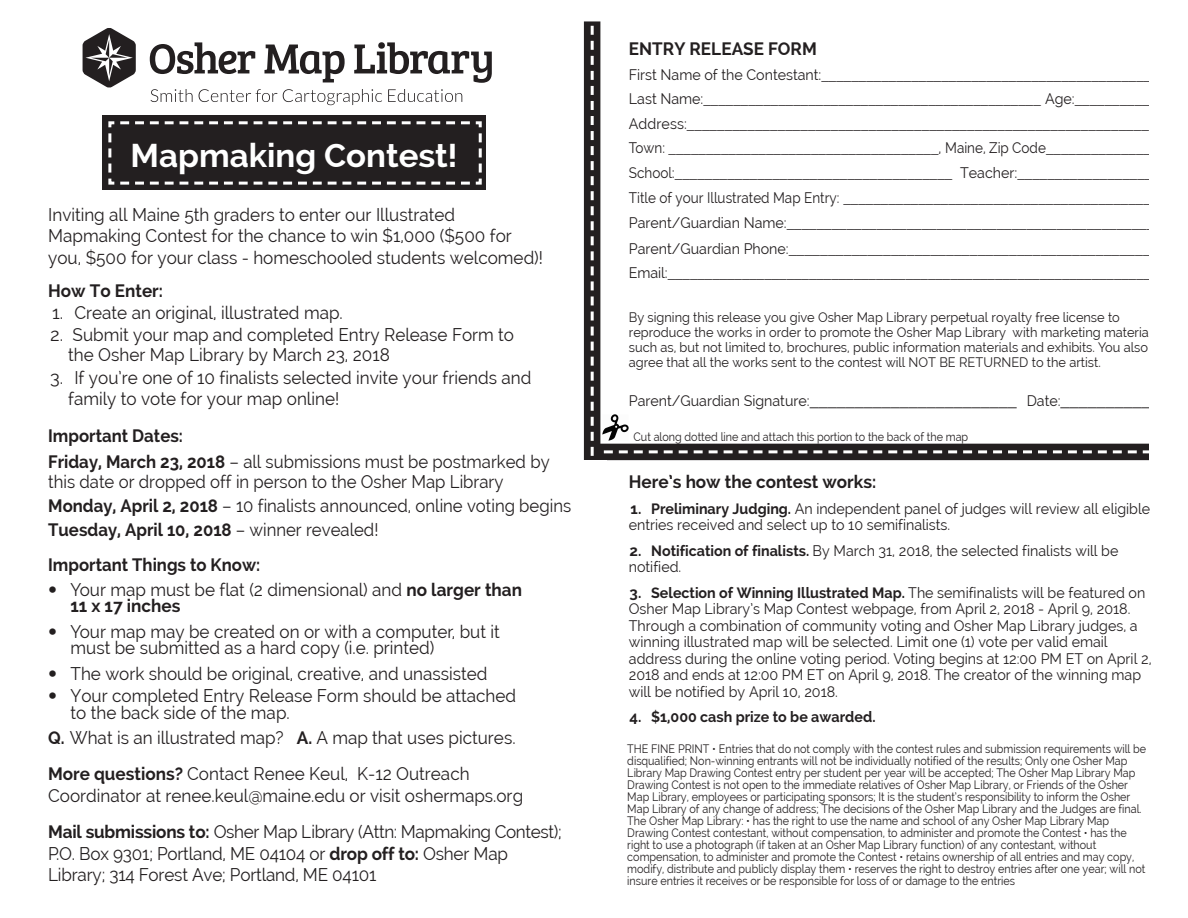
<style>
.page{position:relative;width:1188px;height:918px;background:#fff}
.page>*{position:absolute;margin:0;border:0;box-sizing:border-box;transform-origin:0 0}
.t1{font:700 33px "Raleway";color:#fff}
.t2{font:18px/21.6px "Raleway";color:#231f20;scale:.95 1}
.t3{font:18px/20.4px "Raleway";color:#231f20}
.t4{font:18px/24.3px "Raleway";color:#231f20;scale:.93 1}
.t5{font:700 18px/26.1px "Raleway";color:#231f20;scale:.93 1}
.t6{font:18px "Akzidenz Grotesk";color:#231f20}
.t7{font:700 18px "Raleway";color:#231f20;scale:.95 1}
.t8{font:15px/16.5px "Raleway";color:#231f20;scale:.95 1}
.t9{font:15px/24.6px "Akzidenz Grotesk";color:#231f20}
.t10{font:15px/24.8px "Akzidenz Grotesk";color:#231f20;scale:1.05 1}
.t11{font:700 15px "Raleway";color:#231f20}
.t12{font:13.5px/14.9px "Raleway";color:#231f20;scale:.95 1}
.t13{font:12px/12px "Raleway";color:#231f20;scale:.9 1}
.s1{font-weight:400}
.s2{font-weight:700}
.s3{font-family:"Akzidenz Grotesk"}
.s4{font-family:"Raleway"}
.s5{font-family:"Raleway";font-size:15px}
</style>
<div class="page">
<div style="left:102px;top:115px;width:384px;height:75px;background:#231f20"></div>
<svg style="left:108px;top:121px;width:374px;height:64px"></svg>
<svg style="left:150px;top:42px;width:105px;height:32px"></svg>
<svg style="left:264px;top:45px;width:81px;height:37px"></svg>
<svg style="left:354px;top:42px;width:138px;height:41px"></svg>
<svg style="left:151px;top:89px;width:42px;height:13px"></svg>
<svg style="left:199px;top:89px;width:78px;height:13px"></svg>
<svg style="left:283px;top:89px;width:99px;height:16px"></svg>
<svg style="left:388px;top:89px;width:74px;height:13px"></svg>
<svg style="left:83px;top:28px;width:53px;height:60px"></svg>
<div style="left:584px;top:21px;width:16px;height:864px;background:#231f20"></div>
<svg style="left:591px;top:26px;width:3px;height:435px"></svg>
<div style="left:600px;top:444px;width:556px;height:16px;background:#231f20"></div>
<svg style="left:604px;top:450px;width:546px;height:3px"></svg>
<div style="left:584px;top:461px;width:16px;height:424px;background:#fff"></div>
<img style="left:602px;top:414px;width:27px;height:27px">
<img style="left:1150px;top:444px;width:6px;height:16px">
<p class="t1" style="left:131px;top:137px;width:328px">Mapmaking Contest!</p>
<p class="t2" style="left:48px;top:203px;width:522px">Inviting all Maine 5th graders to enter our Illustrated<br>Mapmaking Contest for the chance to win $1,000 ($500 for you, $500 for your class - homeschooled students welcomed)!</p>
<p class="t7" style="left:48px;top:281px;width:122px">How To Enter:</p>
<p class="t3" style="left:52px;top:302px;width:292px">1. Create an original, illustrated map.</p>
<p class="t3" style="left:68px;top:324px;width:447px;text-indent:-18px">2. Submit your map and completed Entry Release Form to the Osher Map Library by March 23, 2018</p>
<p class="t3" style="left:68px;top:366px;width:465px;line-height:21.6px;text-indent:-18px">3. If you’re one of 10 finalists selected invite your friends and family to vote for your map online!</p>
<p class="t5" style="left:48px;top:422px;width:541px">Important Dates:<br>Friday, March 23, 2018 <span class="s1">– all submissions must be postmarked by</span></p>
<p class="t4" style="left:48px;top:469px;width:564px">this date or dropped off in person to the Osher Map Library<br><span class="s2">Monday, April 2, 2018</span> – 10 finalists announced, online voting begins<br><span class="s2">Tuesday, April 10, 2018</span> – winner revealed!</p>
<p class="t5" style="left:48px;top:552px;width:230px">Important Things to Know:</p>
<p class="t2" style="left:71px;top:581px;width:477px;line-height:16.5px;text-indent:-22px"><span class="s3">•</span> Your map must be flat (2 dimensional) and <span class="s2">no larger than<br>11 x 17 inches</span></p>
<p class="t2" style="left:71px;top:623px;width:453px;line-height:16.5px;text-indent:-22px"><span class="s3">•</span> Your map may be created on or with a computer, but it must be submitted as a hard copy (i.e. printed)</p>
<p class="t2" style="left:48px;top:662px;width:464px"><span class="s3">•</span> The work should be original, creative, and unassisted</p>
<p class="t2" style="left:71px;top:688px;width:471px;line-height:16.5px;text-indent:-22px"><span class="s3">•</span> Your completed Entry Release Form should be attached to the back side of the map.</p>
<p class="t2" style="left:48px;top:719px;width:494px;line-height:36.5px"><span class="s2">Q.</span> What is an illustrated map? <span class="s2">A.</span> A map that uses pictures.<br><span class="s2">More questions?</span> Contact Renee Keul, K-12 Outreach</p>
<p class="t2" style="left:48px;top:777px;width:542px;line-height:36.5px">Coordinator at renee.keul@maine.edu or visit oshermaps.org<br><span class="s2">Mail submissions to:</span> Osher Map Library (Attn: Mapmaking Contest);</p>
<p class="t2" style="left:48px;top:842px;width:486px">P.O. Box 9301; Portland, ME 04104 or <span class="s2">drop off to:</span> Osher Map<br>Library; 314 Forest Ave; Portland, ME 04101</p>
<h2 class="t7" style="left:629px;top:38px;width:199px">ENTRY RELEASE FORM</h2>
<p class="t9" style="left:629px;top:62px;width:532px"><span class="s4">First Name of the Contestant:</span>_____________________________________________ <span class="s4">Last Name:</span>_____________________________________________ <span class="s4">Age:</span>___________ <span class="s4">Address:</span>______________________________________________________________ <span class="s4">Town:</span> ____________________________________<span class="s4">, Maine, Zip Code</span>______________ <span class="s4">School:</span>_____________________________________ <span class="s4">Teacher:</span>__________________ <span class="s4">Title of your Illustrated Map Entry:</span> _________________________________________ <span class="s4">Parent/Guardian Name:</span>_________________________________________________</p>
<p class="t10" style="left:629px;top:236px;width:506px"><span class="s4">Parent/Guardian Phone:</span>______________________________________________<br><span class="s4">Email:</span>__________________________________________________________________</p>
<p class="t12" style="left:629px;top:310px;width:559px">By signing this release you give Osher Map Library perpetual royalty free license to reproduce the works in order to promote the Osher Map Library with marketing materials such as, but not limited to, brochures, public information materials and exhibits. You also agree that all the works sent to the contest will NOT BE RETURNED to the artist.</p>
<h2 class="t6" style="left:629px;top:389px;width:532px"><span class="s5">Parent/Guardian Signature:</span>_______________________ <span class="s5">Date:</span>___________</h2>
<p class="t13" style="left:634px;top:430px;width:373px">Cut along dotted line and attach this portion to the back of the map</p>
<p class="t7" style="left:629px;top:471px;width:262px">Here’s how the contest works:</p>
<p class="t8" style="left:629px;top:500px;width:550px"><span class="s2">1. Preliminary Judging.</span> An independent panel of judges will review all eligible entries received and select up to 10 semifinalists.</p>
<p class="t8" style="left:629px;top:542px;width:517px"><span class="s2">2. Notification of finalists.</span> By March 31, 2018, the selected finalists will be notified.</p>
<p class="t8" style="left:629px;top:584px;width:552px"><span class="s2">3. Selection of Winning Illustrated Map.</span> The semifinalists will be featured on Osher Map Library’s Map Contest webpage, from April 2, 2018 - April 9, 2018.<br>Through a combination of community voting and Osher Map Library judges, a winning illustrated map will be selected. Limit one (1) vote per valid email address during the online voting period. Voting begins at 12:00 PM ET on April 2, 2018 and ends at 12:00 PM ET on April 9, 2018. The creator of the winning map will be notified by April 10, 2018.</p>
<p class="t11" style="left:630px;top:708px;width:248px">4. $1,000 cash prize to be awarded.</p>
<p class="t13" style="left:627px;top:743px;width:578px">THE FINE PRINT • Entries that do not comply with the contest rules and submission requirements will be disqualified; Non-winning entrants will not be individually notified of the results; Only one Osher Map Library Map Drawing Contest entry per student per year will be accepted; The Osher Map Library Map Drawing Contest is not open to the immediate relatives of Osher Map Library, or Friends of the Osher Map Library, employees or participating sponsors; It is the student’s responsibility to inform the Osher Map Library of any change of address; The decisions of the Osher Map Library and the Judges are final.<br>The Osher Map Library: • has the right to use the name and school of any Osher Map Library Map Drawing Contest contestant, without compensation, to administer and promote the Contest • has the right to use a photograph (if taken at an Osher Map Library function) of any contestant, without compensation, to administer and promote the Contest • retains ownership of all entries and may copy, modify, distribute and publicly display them • reserves the right to destroy entries after one year; will not insure entries it receives or be responsible for loss of or damage to the entries</p>
</div>
